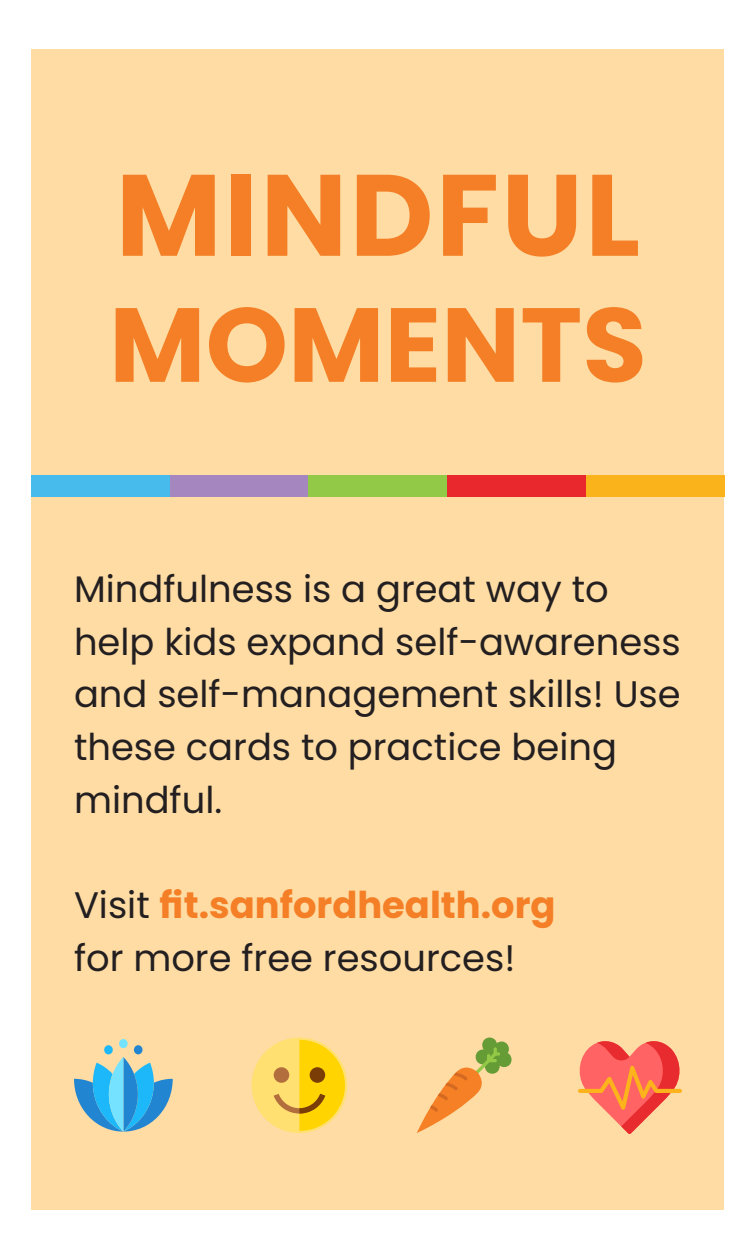
<style>
.page{position:relative;width:756px;height:1260px;background:#fff}
.page>*{position:absolute;margin:0;border:0;box-sizing:border-box;transform-origin:0 0}
.t1{font:700 115.5px "Poppins";letter-spacing:.02em;color:#f47f26}
.t2{font:700 105px "Poppins";color:#f47f26}
.t3{font:36.75px/52.9px "Poppins";color:#231f20}
.t4{font:700 36.75px "Poppins";color:#f47f26}
.s1{font-weight:400;color:#231f20}
</style>
<div class="page">
<div style="left:32px;top:50px;width:692px;height:1160px;background:#fedca4"></div>
<div style="left:32px;top:475px;width:138px;height:22px;background:#47bbeb"></div>
<div style="left:170px;top:475px;width:139px;height:22px;background:#a586be"></div>
<div style="left:309px;top:475px;width:138px;height:22px;background:#92c947"></div>
<div style="left:447px;top:475px;width:139px;height:22px;background:#e9282d"></div>
<div style="left:586px;top:475px;width:138px;height:22px;background:#fbb31b"></div>
<div style="left:119px;top:1039px;width:9px;height:9px;background:#75e3ff;border-radius:50%"></div>
<div style="left:104px;top:1045px;width:9px;height:9px;background:#1cb8fa;border-radius:50%"></div>
<div style="left:134px;top:1045px;width:9px;height:9px;background:#2185d1;border-radius:50%"></div>
<svg style="left:74px;top:1057px;width:99px;height:75px"></svg>
<svg style="left:252px;top:1037px;width:95px;height:96px"></svg>
<svg style="left:417px;top:1037px;width:95px;height:96px"></svg>
<svg style="left:578px;top:1041px;width:104px;height:93px"></svg>
<p class="t1" style="left:116px;top:148px;width:526px">MINDFUL</p>
<p class="t2" style="left:109px;top:284px;width:539px">MOMENTS</p>
<p class="t3" style="left:74px;top:563px;width:608px">Mindfulness is a great way to help kids expand self-awareness and self-management skills! Use these cards to practice being mindful.</p>
<p class="t4" style="left:74px;top:884px;width:483px"><span class="s1">Visit</span> fit.sanfordhealth.org</p>
<p class="t3" style="left:74px;top:932px;width:443px">for more free resources!</p>
</div>
